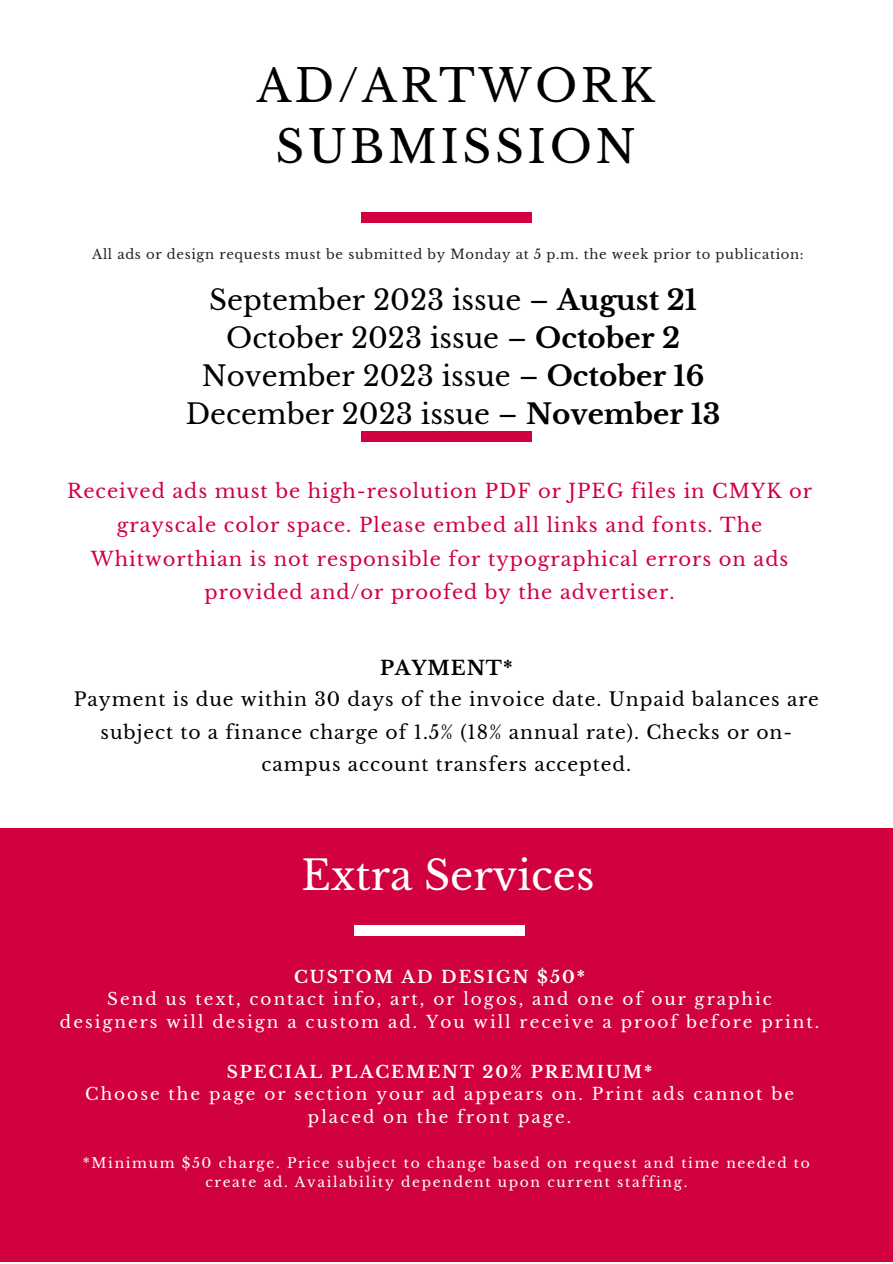
<style>
.page{position:relative;width:893px;height:1264px;background:#fff}
.page>*{position:absolute;margin:0;border:0;box-sizing:border-box;transform-origin:0 0}
.t1{font:44.7px/61.8px "Libre Baskerville";letter-spacing:.08em;color:#000;text-align:center}
.t2{font:40.5px "Libre Baskerville";color:#fff}
.t3{font:27.75px "Libre Baskerville";color:#000}
.t4{font:19.5px/33.8px "Libre Baskerville";letter-spacing:.05em;color:#d1003f;text-align:center}
.t5{font:700 19.5px "Libre Baskerville";letter-spacing:.05em;color:#000}
.t6{font:18.75px/32.5px "Libre Baskerville";letter-spacing:.05em;color:#000;text-align:center}
.t7{font:16.8px/22.5px "Libre Baskerville";letter-spacing:.12em;color:#fff;text-align:center}
.t8{font:700 16.8px "Libre Baskerville";letter-spacing:.12em;color:#fff}
.t9{font:13.8px/19px "Libre Baskerville";letter-spacing:.12em;color:#fff;text-align:center}
.t10{font:13.2px "Libre Baskerville";letter-spacing:.05em;color:#222}
.s1{font-weight:700}
</style>
<div class="page">
<div style="left:0;top:829px;width:892px;height:432px;background:#d1003f"></div>
<div style="left:361px;top:212px;width:170px;height:10px;background:#d1003f"></div>
<div style="left:361px;top:431px;width:170px;height:10px;background:#d1003f"></div>
<div style="left:354px;top:925px;width:171px;height:10px;background:#fff"></div>
<p class="t1" style="left:257px;top:55px;width:399px">AD/ARTWORK<br>SUBMISSION</p>
<p class="t10" style="left:92px;top:246px;width:713px">All ads or design requests must be submitted by Monday at 5 p.m. the week prior to publication:</p>
<p class="t3" style="left:209px;top:283px;width:489px">September 2023 issue – <span class="s1">August 21</span></p>
<p class="t3" style="left:226px;top:321px;width:455px">October 2023 issue – <span class="s1">October 2</span></p>
<p class="t3" style="left:202px;top:359px;width:504px">November 2023 issue – <span class="s1">October 16</span></p>
<p class="t3" style="left:186px;top:397px;width:536px">December 2023 issue – <span class="s1">November 13</span></p>
<p class="t4" style="left:67px;top:474px;width:746px">Received ads must be high-resolution PDF or JPEG files in CMYK or grayscale color space. Please embed all links and fonts. The Whitworthian is not responsible for typographical errors on ads provided and/or proofed by the advertiser.</p>
<p class="t5" style="left:380px;top:655px;width:134px">PAYMENT*</p>
<p class="t6" style="left:74px;top:683px;width:746px">Payment is due within 30 days of the invoice date. Unpaid balances are subject to a finance charge of 1.5% (18% annual rate). Checks or on&shy;campus account transfers accepted.</p>
<p class="t2" style="left:301px;top:850px;width:294px">Extra Services</p>
<p class="t8" style="left:294px;top:966px;width:292px">CUSTOM AD DESIGN $50*</p>
<p class="t7" style="left:60px;top:988px;width:760px">Send us text, contact info, art, or logos, and one of our graphic designers will design a custom ad. You will receive a proof before print.</p>
<p class="t8" style="left:227px;top:1061px;width:427px">SPECIAL PLACEMENT 20% PREMIUM*</p>
<p class="t7" style="left:85px;top:1083px;width:710px">Choose the page or section your ad appears on. Print ads cannot be placed on the front page.</p>
<p class="t9" style="left:83px;top:1153px;width:728px">*Minimum $50 charge. Price subject to change based on request and time needed to create ad. Availability dependent upon current staffing.</p>
</div>
